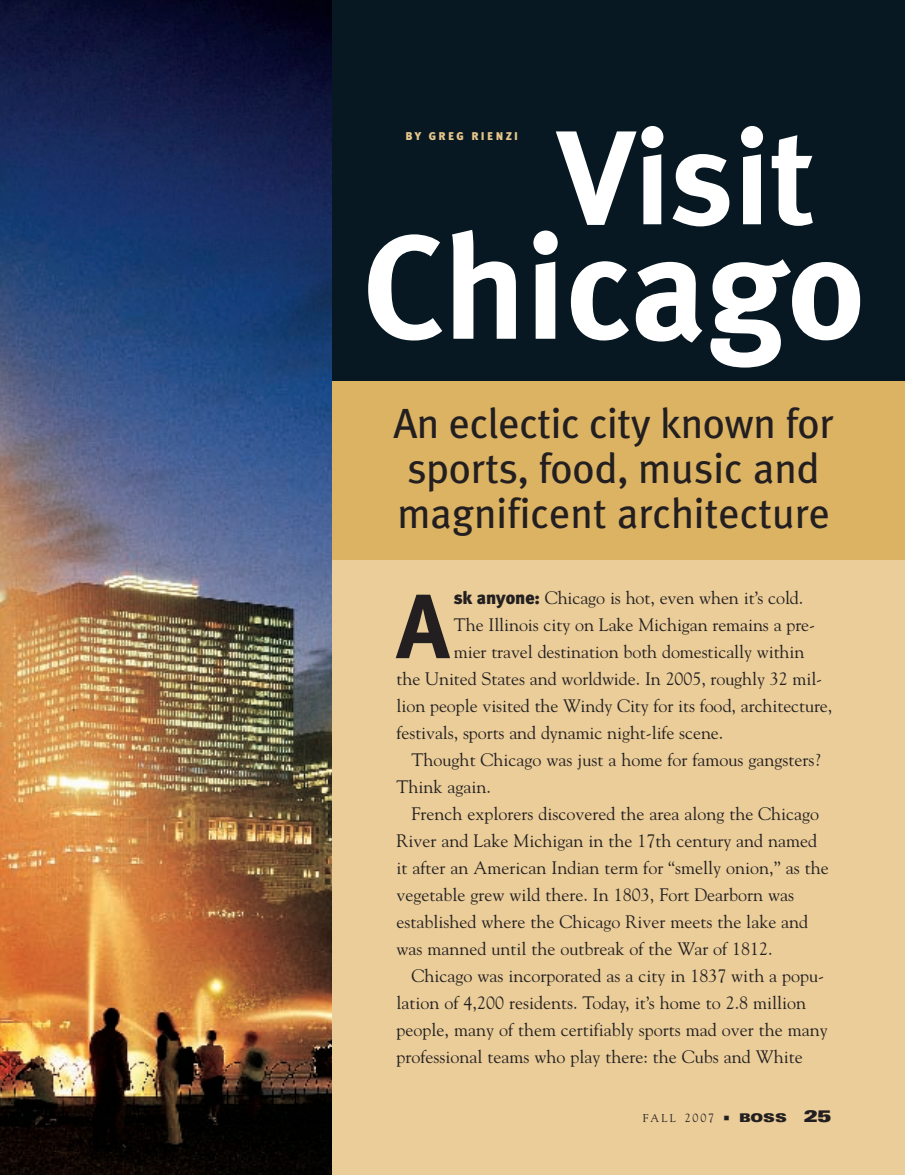
<style>
.page{position:relative;width:905px;height:1175px;background:#fff}
.page>*{position:absolute;margin:0;border:0;box-sizing:border-box;transform-origin:0 0}
.t1{font:700 147px "Meta Plus";color:#fff}
.t2{font:700 133.5px "Meta Plus";color:#fff}
.t3{font:700 91.05px "Meta Plus";color:#231f20}
.t4{font:42.15px/45px "Meta Plus";letter-spacing:-.005em;color:#231f20}
.t5{font:18px "Goudy";color:#231f20}
.t6{font:900 expanded 12px "Univers";color:#231f20}
.t7{font:900 11.25px "Meta Plus";letter-spacing:.215em;color:#e6c68a}
.t8{font:11.25px "Goudy";color:#231f20}
.s1{font-family:"Meta Plus";font-weight:900}
.s2{font-size:12px}
.s3{font-size:16.5px}
</style>
<div class="page">
<img style="left:0;top:0;width:332px;height:1174px">
<div style="left:332px;top:380px;width:572px;height:183px;background:#dcb363"></div>
<div style="left:332px;top:0;width:572px;height:381px;background:#071822"></div>
<div style="left:332px;top:560px;width:572px;height:614px;background:#eacd99"></div>
<p class="t7" style="left:405px;top:129px;width:114px">BY GREG RIENZI</p>
<h2 class="t2" style="left:557px;top:100px;width:259px">Visit</h2>
<h1 class="t1" style="left:363px;top:202px;width:503px">Chicago</h1>
<h3 class="t4" style="left:393px;top:401px;width:442px">An eclectic city known for sports, food, music and magnificent architecture</h3>
<h3 class="t3" style="left:396px;top:573px;width:54px">A</h3>
<p class="t5" style="left:454px;top:587px;width:351px"><span class="s1">sk anyone:</span> Chicago is hot, even when it’s cold.</p>
<p class="t5" style="left:454px;top:614px;width:363px">The Illinois city on Lake Michigan remains a pre-</p>
<p class="t5" style="left:454px;top:641px;width:352px">mier travel destination both domestically within</p>
<p class="t5" style="left:396px;top:668px;width:427px">the United States and worldwide. In 2005, roughly 32 mil-</p>
<p class="t5" style="left:396px;top:695px;width:437px">lion people visited the Windy City for its food, architecture,</p>
<p class="t5" style="left:396px;top:722px;width:328px">festivals, sports and dynamic night-life scene.</p>
<p class="t5" style="left:411px;top:749px;width:410px">Thought Chicago was just a home for famous gangsters?</p>
<p class="t5" style="left:396px;top:776px;width:96px">Think again.</p>
<p class="t5" style="left:411px;top:803px;width:409px">French explorers discovered the area along the Chicago</p>
<p class="t5" style="left:396px;top:830px;width:422px">River and Lake Michigan in the 17th century and named</p>
<p class="t5" style="left:396px;top:857px;width:433px">it after an American Indian term for “smelly onion,” as the</p>
<p class="t5" style="left:396px;top:884px;width:399px">vegetable grew wild there. In 1803, Fort Dearborn was</p>
<p class="t5" style="left:396px;top:911px;width:413px">established where the Chicago River meets the lake and</p>
<p class="t5" style="left:396px;top:938px;width:377px">was manned until the outbreak of the War of 1812.</p>
<p class="t5" style="left:411px;top:965px;width:414px">Chicago was incorporated as a city in 1837 with a popu-</p>
<p class="t5" style="left:396px;top:992px;width:411px">lation of 4,200 residents. Today, it’s home to 2.8 million</p>
<p class="t5" style="left:396px;top:1019px;width:432px">people, many of them certifiably sports mad over the many</p>
<p class="t5" style="left:396px;top:1046px;width:408px">professional teams who play there: the Cubs and White</p>
<p class="t8" style="left:642px;top:1111px;width:73px">FALL <span class="s2">2007</span></p>
<p class="t6" style="left:739px;top:1113px;width:94px">BOSS <span class="s3">25</span></p>
</div>
